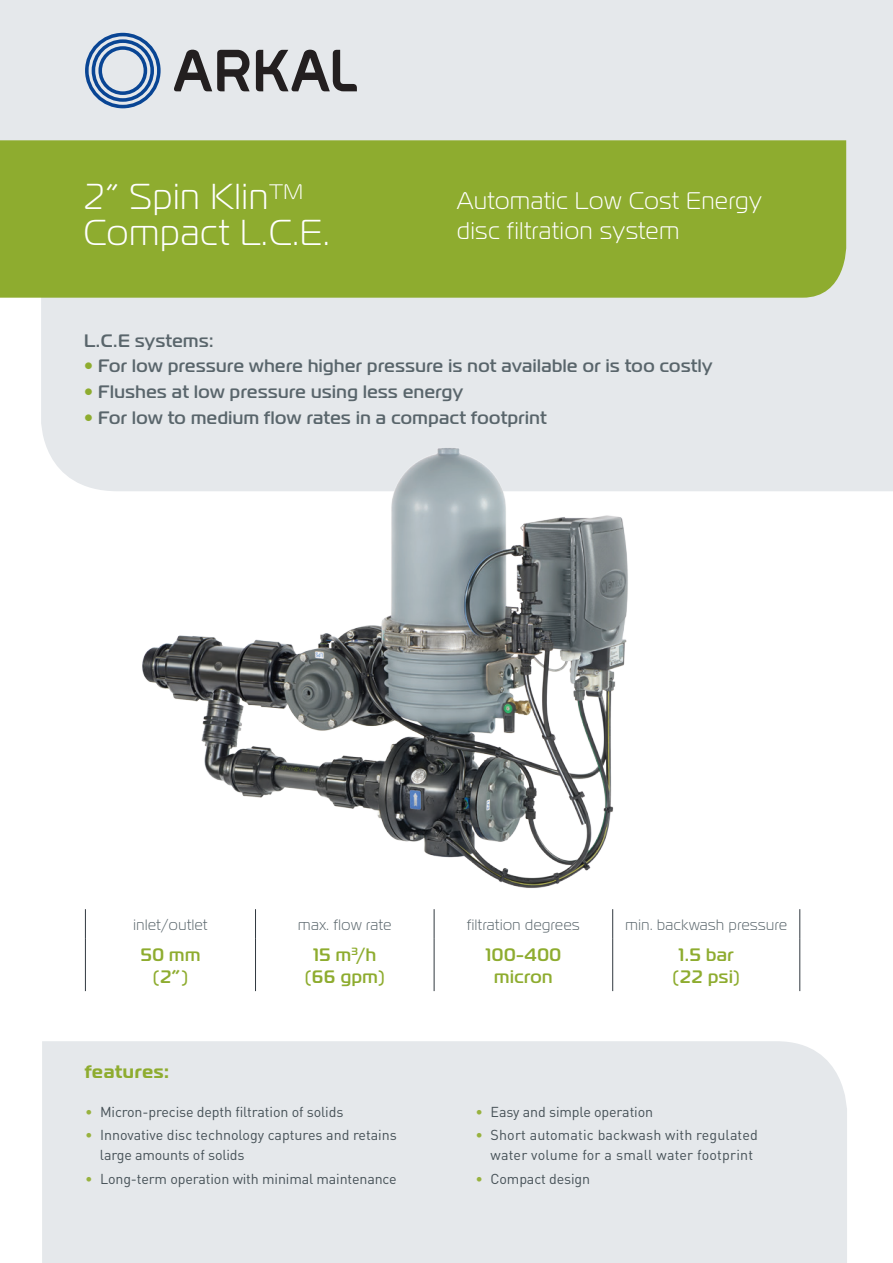
<style>
.page{position:relative;width:893px;height:1263px;background:#fff}
.page>*{position:absolute;margin:0;border:0;box-sizing:border-box;transform-origin:0 0}
.t1{font:300 36px/36px "Magistral";letter-spacing:.035em;color:#fff}
.t2{font:300 24px/30px "Magistral";letter-spacing:.035em;color:#fff}
.t3{font:500 18px "Magistral";letter-spacing:.03em;color:#59656b}
.t4{font:500 18px/21.6px "Magistral";letter-spacing:.03em;color:#8eac2f;text-align:center}
.t5{font:700 18px "Magistral";letter-spacing:.04em;color:#8eac2f}
.t6{font:300 15px "Magistral";letter-spacing:.04em;color:#59656b}
.t7{font:14.25px/19.5px "DIN";letter-spacing:-.01em;color:#465157}
.t8{font:14.25px/19.5px "DIN";letter-spacing:.01em;color:#465157}
.s1{color:#8eac2f}
.s2{color:#98b23f}
</style>
<div class="page">
<div style="left:41px;top:239px;width:852px;height:252px;background:#e5e8eb"></div>
<div style="left:0;top:0;width:893px;height:239px;background:#e5e8eb"></div>
<div style="left:0;top:140px;width:846px;height:158px;background:#8eac2f"></div>
<svg style="left:85px;top:909px;width:1px;height:29px"></svg>
<svg style="left:255px;top:909px;width:1px;height:29px"></svg>
<svg style="left:434px;top:909px;width:1px;height:29px"></svg>
<svg style="left:612px;top:909px;width:1px;height:29px"></svg>
<svg style="left:799px;top:909px;width:1px;height:29px"></svg>
<hr style="left:85px;top:938px;width:1px;height:53px;background:#313940">
<hr style="left:255px;top:938px;width:1px;height:53px;background:#313940">
<hr style="left:434px;top:938px;width:1px;height:53px;background:#313940">
<hr style="left:612px;top:938px;width:1px;height:53px;background:#313940">
<hr style="left:799px;top:938px;width:1px;height:53px;background:#313940">
<img style="left:136px;top:444px;width:499px;height:444px">
<div style="left:42px;top:1041px;width:805px;height:222px;background:#e5e8eb"></div>
<svg style="left:85px;top:33px;width:76px;height:75px"></svg>
<svg style="left:174px;top:49px;width:76px;height:42px"></svg>
<svg style="left:256px;top:49px;width:101px;height:42px"></svg>
<h1 class="t1" style="left:83px;top:178px;width:247px">2” Spin Klin<sup>TM<br></sup>Compact L.C.E.</h1>
<h2 class="t2" style="left:457px;top:185px;width:306px">Automatic Low Cost Energy disc filtration system</h2>
<p class="t3" style="left:84px;top:329px;width:131px">L.C.E systems:</p>
<p class="t3" style="left:84px;top:355px;width:630px"><span class="s1">•</span> For low pressure where higher pressure is not available or is too costly</p>
<p class="t3" style="left:84px;top:381px;width:380px"><span class="s1">•</span> Flushes at low pressure using less energy</p>
<p class="t3" style="left:84px;top:407px;width:464px"><span class="s1">•</span> For low to medium flow rates in a compact footprint</p>
<p class="t6" style="left:133px;top:915px;width:75px">inlet/outlet</p>
<p class="t6" style="left:298px;top:915px;width:95px">max. flow rate</p>
<p class="t6" style="left:467px;top:915px;width:114px">filtration degrees</p>
<p class="t6" style="left:625px;top:915px;width:163px">min. backwash pressure</p>
<p class="t4" style="left:141px;top:944px;width:61px">50 mm (2”)</p>
<p class="t4" style="left:305px;top:944px;width:82px">15 m<sup>3</sup>/h (66 gpm)</p>
<p class="t4" style="left:486px;top:944px;width:77px">100-400 micron</p>
<p class="t4" style="left:673px;top:944px;width:69px">1.5 bar (22 psi)</p>
<p class="t5" style="left:85px;top:1060px;width:86px">features:</p>
<p class="t7" style="left:85px;top:1101px;width:260px"><span class="s2">•</span> Micron-precise depth filtration of solids</p>
<p class="t7" style="left:100px;top:1125px;width:298px;text-indent:-15px"><span class="s2">•</span> Innovative disc technology captures and retains large amounts of solids</p>
<p class="t7" style="left:85px;top:1168px;width:313px"><span class="s2">•</span> Long-term operation with minimal maintenance</p>
<p class="t7" style="left:476px;top:1101px;width:179px"><span class="s2">•</span> Easy and simple operation</p>
<p class="t8" style="left:490px;top:1125px;width:269px;text-indent:-15px"><span class="s2">•</span> Short automatic backwash with regulated water volume for a small water footprint</p>
<p class="t7" style="left:476px;top:1168px;width:116px"><span class="s2">•</span> Compact design</p>
</div>
